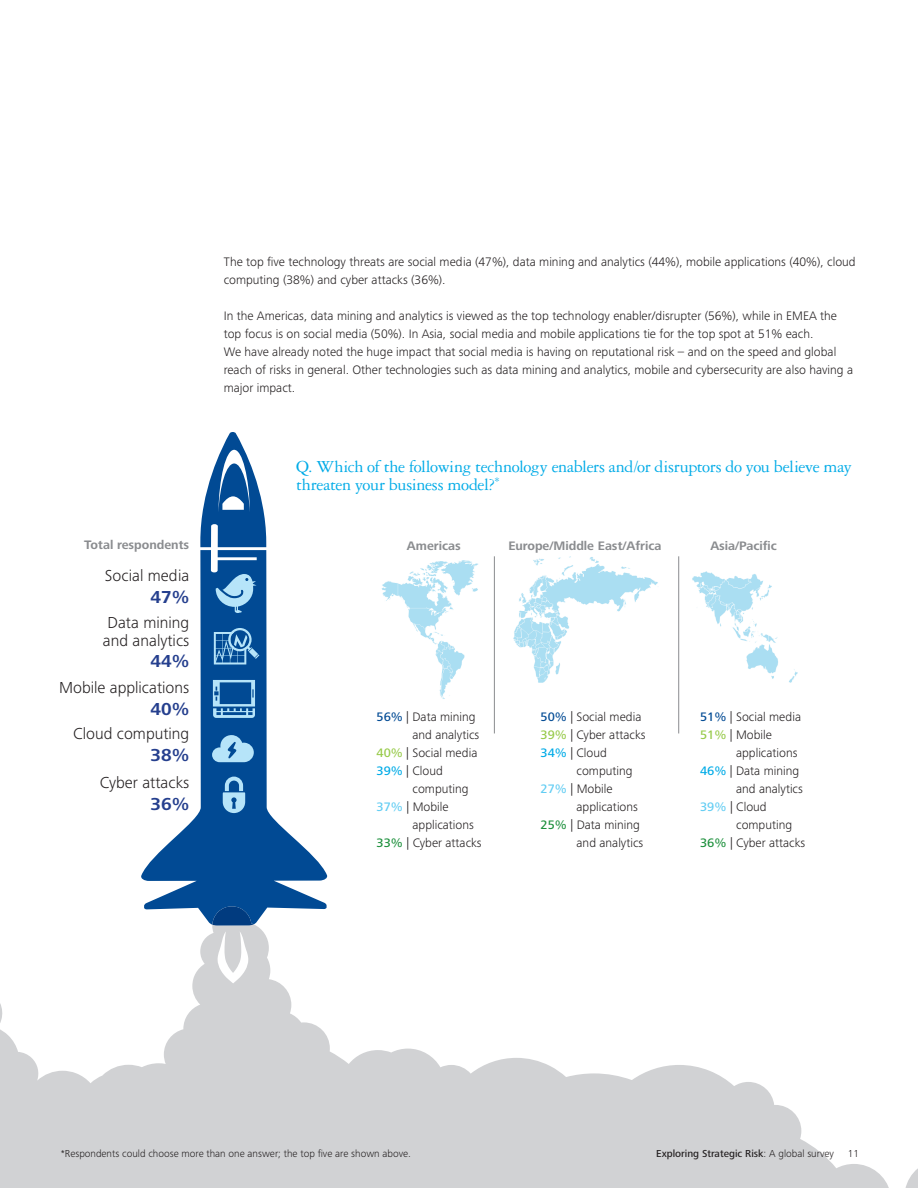
<style>
.page{position:relative;width:918px;height:1188px;background:#fff}
.page>*{position:absolute;margin:0;border:0;box-sizing:border-box;transform-origin:0 0}
.Chart_title_2{font:18px/18px "Garamond 3 LT Std";letter-spacing:-.02em;color:#00abe7}
.t1{font:700 18px "Frutiger Next Pro";color:#253f8e}
.t2{font:300 16.5px/18px "Frutiger Next Pro";color:#231f20}
.Body_styles_Body_cop{font:300 12.75px/18px "Frutiger Next Pro";color:#231f20}
.t3{font:700 12.75px "Frutiger Next Pro";color:#8a8c8f}
.Caption_styles_Capti{font:300 10.5px "Frutiger Next Pro";color:#231f20}
.Caption_styles_Legen{font:500 10.5px "Frutiger Next Pro";color:#231f20}
.Caption_styles_Legen-2{font:300 10.5px "Frutiger Next Pro";color:#231f20}
.s1{font-weight:500;color:#014a94}
.s2{font-weight:500;color:#97ca49}
.s3{font-weight:500;color:#00abe7}
.s4{font-weight:500;color:#63cdf3}
.s5{font-weight:500;color:#1f913e}
.s6{font-weight:300}
</style>
<div class="page">
<svg style="left:0;top:925px;width:918px;height:263px"></svg>
<svg style="left:141px;top:432px;width:187px;height:493px"></svg>
<svg style="left:212px;top:906px;width:42px;height:77px"></svg>
<svg style="left:216px;top:573px;width:41px;height:40px;background:#5793c4"></svg>
<svg style="left:213px;top:680px;width:42px;height:38px;background:#4786bb"></svg>
<svg style="left:214px;top:628px;width:45px;height:36px;background:#3d7db5"></svg>
<svg style="left:212px;top:735px;width:42px;height:27px"></svg>
<svg style="left:223px;top:777px;width:22px;height:36px"></svg>
<img style="left:514px;top:557px;width:144px;height:126px">
<img style="left:381px;top:561px;width:97px;height:138px">
<img style="left:692px;top:571px;width:105px;height:112px">
<hr style="left:494px;top:556px;width:1px;height:177px;background:#8a8c8f">
<hr style="left:678px;top:556px;width:1px;height:177px;background:#8a8c8f">
<p class="Body_styles_Body_cop" style="left:224px;top:252px;width:633px">The top five technology threats are social media (47%), data mining and analytics (44%), mobile applications (40%), cloud computing (38%) and cyber attacks (36%).</p>
<p class="Body_styles_Body_cop" style="left:224px;top:306px;width:615px">In the Americas, data mining and analytics is viewed as the top technology enabler/disrupter (56%), while in EMEA the top focus is on social media (50%). In Asia, social media and mobile applications tie for the top spot at 51% each.</p>
<p class="Body_styles_Body_cop" style="left:224px;top:342px;width:631px">We have already noted the huge impact that social media is having on reputational risk – and on the speed and global reach of risks in general. Other technologies such as data mining and analytics, mobile and cybersecurity are also having a major impact.</p>
<p class="Chart_title_2" style="left:296px;top:458px;width:557px">Q. Which of the following technology enablers and/or disruptors do you believe may threaten your business model?<sup>*</sup></p>
<p class="t3" style="left:84px;top:538px;width:106px">Total respondents</p>
<p class="t3" style="left:407px;top:539px;width:55px">Americas</p>
<p class="t3" style="left:508px;top:539px;width:155px">Europe/Middle East/Africa</p>
<p class="t3" style="left:710px;top:539px;width:68px">Asia/Pacific</p>
<p class="t2" style="left:105px;top:566px;width:86px">Social media</p>
<p class="t1" style="left:151px;top:586px;width:40px">47%</p>
<p class="t2" style="left:103px;top:613px;width:88px">Data mining and analytics</p>
<p class="t1" style="left:151px;top:651px;width:40px">44%</p>
<p class="t2" style="left:59px;top:679px;width:132px">Mobile applications</p>
<p class="t1" style="left:151px;top:699px;width:40px">40%</p>
<p class="t2" style="left:73px;top:725px;width:118px">Cloud computing</p>
<p class="t1" style="left:151px;top:745px;width:40px">38%</p>
<p class="t2" style="left:100px;top:774px;width:91px">Cyber attacks</p>
<p class="t1" style="left:151px;top:794px;width:40px">36%</p>
<p class="Body_styles_Body_cop" style="left:377px;top:708px;width:104px;text-align:right"><span class="s1">56%</span> | Data mining and analytics</p>
<p class="Body_styles_Body_cop" style="left:377px;top:744px;width:103px"><span class="s2">40%</span> | Social media</p>
<p class="Body_styles_Body_cop" style="left:413px;top:762px;width:57px;text-indent:-36px"><span class="s3">39%</span> | Cloud computing</p>
<p class="Body_styles_Body_cop" style="left:413px;top:798px;width:63px;text-indent:-36px"><span class="s4">37%</span> | Mobile applications</p>
<p class="Body_styles_Body_cop" style="left:377px;top:834px;width:107px"><span class="s5">33%</span> | Cyber attacks</p>
<p class="Body_styles_Body_cop" style="left:541px;top:708px;width:103px"><span class="s1">50%</span> | Social media</p>
<p class="Body_styles_Body_cop" style="left:541px;top:726px;width:107px"><span class="s2">39%</span> | Cyber attacks</p>
<p class="Body_styles_Body_cop" style="left:577px;top:744px;width:57px;text-indent:-36px"><span class="s3">34%</span> | Cloud computing</p>
<p class="Body_styles_Body_cop" style="left:577px;top:780px;width:63px;text-indent:-36px"><span class="s4">27%</span> | Mobile applications</p>
<p class="Body_styles_Body_cop" style="left:541px;top:816px;width:104px;text-align:right"><span class="s5">25%</span> | Data mining and analytics</p>
<p class="Body_styles_Body_cop" style="left:700px;top:708px;width:103px"><span class="s1">51%</span> | Social media</p>
<p class="Body_styles_Body_cop" style="left:736px;top:726px;width:63px;text-indent:-36px"><span class="s2">51%</span> | Mobile applications</p>
<p class="Body_styles_Body_cop" style="left:700px;top:762px;width:104px;text-align:right"><span class="s3">46%</span> | Data mining and analytics</p>
<p class="Body_styles_Body_cop" style="left:736px;top:798px;width:57px;text-indent:-36px"><span class="s4">39%</span> | Cloud computing</p>
<p class="Body_styles_Body_cop" style="left:700px;top:834px;width:107px"><span class="s5">36%</span> | Cyber attacks</p>
<p class="Caption_styles_Capti" style="left:61px;top:1148px;width:352px">*Respondents could choose more than one answer; the top five are shown above.</p>
<p class="Caption_styles_Legen" style="left:656px;top:1148px;width:179px">Exploring Strategic Risk<span class="s6">: A global survey</span></p>
<p class="Caption_styles_Legen-2" style="left:848px;top:1148px;width:13px">11</p>
</div>
